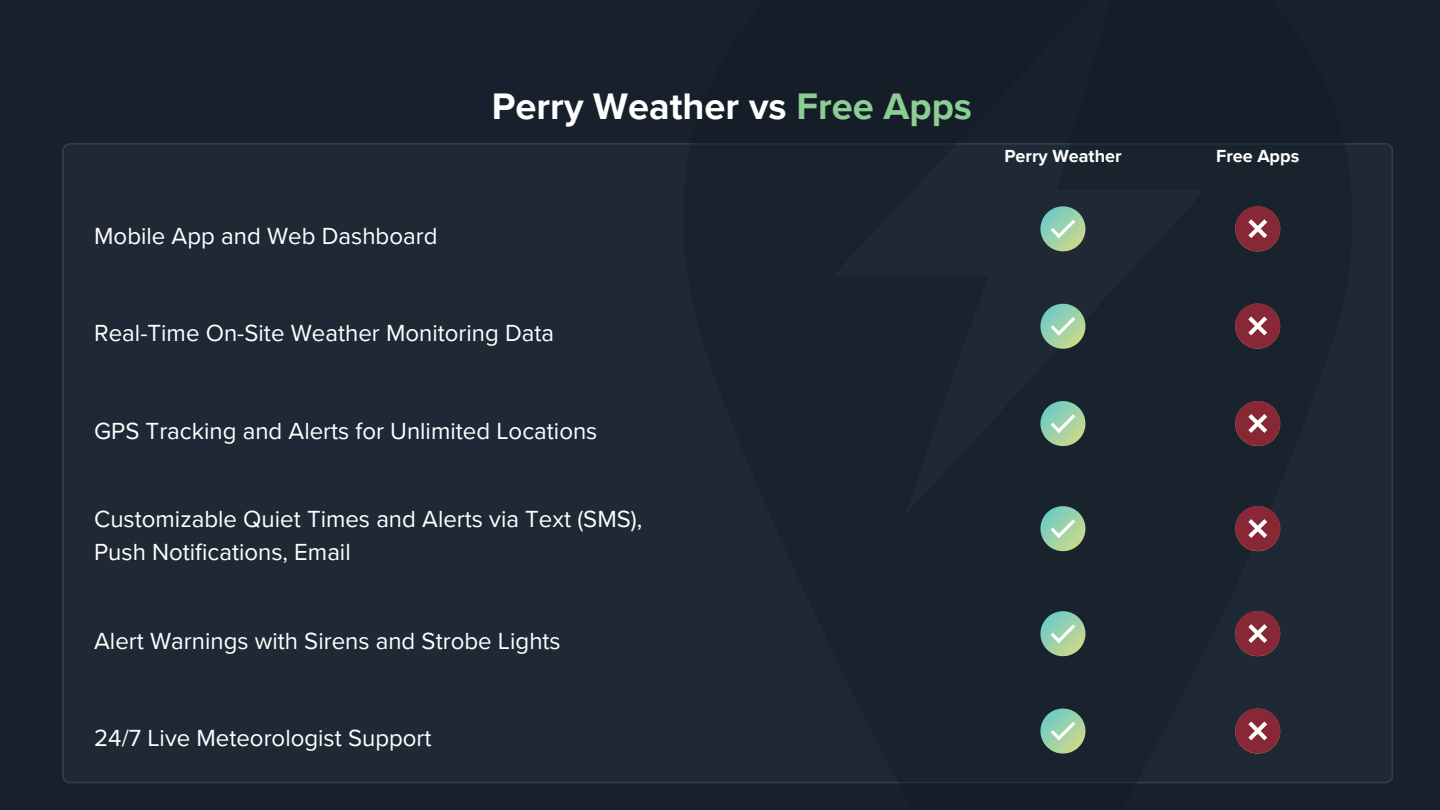
<style>
.page{position:relative;width:1440px;height:810px;background:#17202c}
.page>*{position:absolute;margin:0;border:0;box-sizing:border-box;transform-origin:0 0}
.t1{font:700 38px "Proxima Nova";color:#fff}
.t2{font:24px/33px "Proxima Nova";color:#fff}
.t3{font:700 18px "Proxima Nova";color:#fff}
.s1{color:#8bce93}
</style>
<div class="page">
<div style="left:62px;top:143px;width:1331px;height:640px;background:#1f2936"></div>
<svg style="left:684px;top:143px;width:669px;height:641px"></svg>
<svg style="left:1040px;top:206px;width:45px;height:45px"></svg>
<svg style="left:1040px;top:304px;width:45px;height:45px"></svg>
<svg style="left:1040px;top:401px;width:45px;height:45px"></svg>
<svg style="left:1040px;top:506px;width:45px;height:45px"></svg>
<svg style="left:1040px;top:611px;width:45px;height:45px"></svg>
<svg style="left:1040px;top:709px;width:45px;height:45px"></svg>
<svg style="left:1235px;top:401px;width:45px;height:45px"></svg>
<svg style="left:1235px;top:506px;width:45px;height:45px"></svg>
<svg style="left:1235px;top:611px;width:45px;height:45px"></svg>
<svg style="left:1235px;top:708px;width:45px;height:46px"></svg>
<svg style="left:1235px;top:303px;width:45px;height:46px"></svg>
<svg style="left:1235px;top:206px;width:45px;height:45px"></svg>
<p class="t2" style="left:94px;top:220px;width:345px">Mobile App and Web Dashboard</p>
<p class="t1" style="left:492px;top:84px;width:482px">Perry Weather vs <span class="s1">Free Apps</span></p>
<p class="t2" style="left:94px;top:317px;width:462px">Real-Time On-Site Weather Monitoring Data</p>
<p class="t2" style="left:94px;top:415px;width:505px">GPS Tracking and Alerts for Unlimited Locations</p>
<p class="t2" style="left:94px;top:504px;width:550px">Customizable Quiet Times and Alerts via Text (SMS),<br>Push Notifications, Email</p>
<p class="t2" style="left:94px;top:625px;width:468px">Alert Warnings with Sirens and Strobe Lights</p>
<p class="t2" style="left:94px;top:722px;width:339px">24/7 Live Meteorologist Support</p>
<p class="t3" style="left:1004px;top:146px;width:119px">Perry Weather</p>
<p class="t3" style="left:1216px;top:146px;width:85px">Free Apps</p>
</div>
